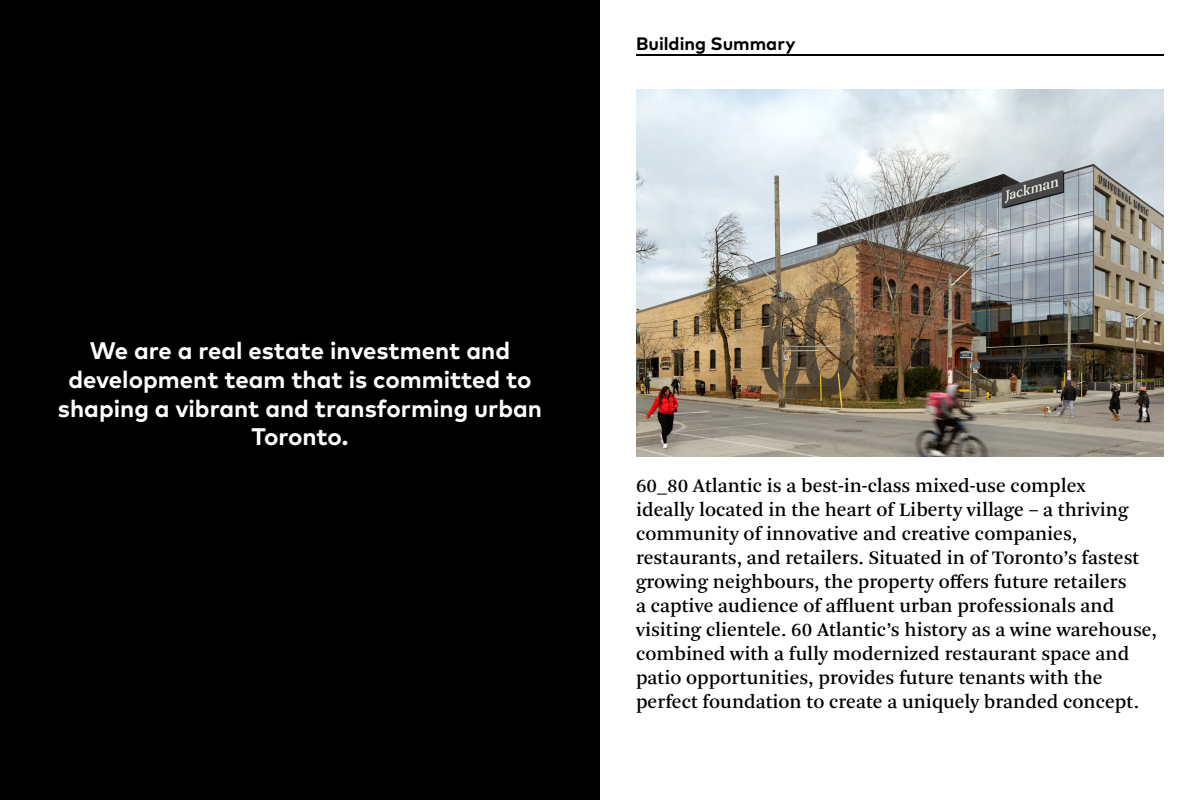
<style>
.page{position:relative;width:1200px;height:800px;background:#fff}
.page>*{position:absolute;margin:0;border:0;box-sizing:border-box;transform-origin:0 0}
.t1{font:700 24px/28.8px "Mark OT";color:#fff;text-align:center}
.t2{font:20px/24px "Arnhem Pro";color:#000}
.t3{font:700 18px "Mark OT";color:#000}
</style>
<div class="page">
<hr style="left:636px;top:54px;width:528px;height:2px;background:#000">
<img style="left:636px;top:90px;width:528px;height:366px">
<div style="left:0;top:0;width:600px;height:800px;background:#000"></div>
<p class="t3" style="left:636px;top:32px;width:161px">Building Summary</p>
<p class="t1" style="left:58px;top:335px;width:486px">We are a real estate investment and development team that is committed to shaping a vibrant and transforming urban<br>Toronto.</p>
<p class="t2" style="left:636px;top:474px;width:523px">60_80 Atlantic is a best-in-class mixed-use complex<br>ideally located in the heart of Liberty village – a thriving community of innovative and creative companies, restaurants, and retailers. Situated in of Toronto’s fastest growing neighbours, the property offers future retailers<br>a captive audience of affluent urban professionals and visiting clientele. 60 Atlantic’s history as a wine warehouse, combined with a fully modernized restaurant space and patio opportunities, provides future tenants with the perfect foundation to create a uniquely branded concept.</p>
</div>
